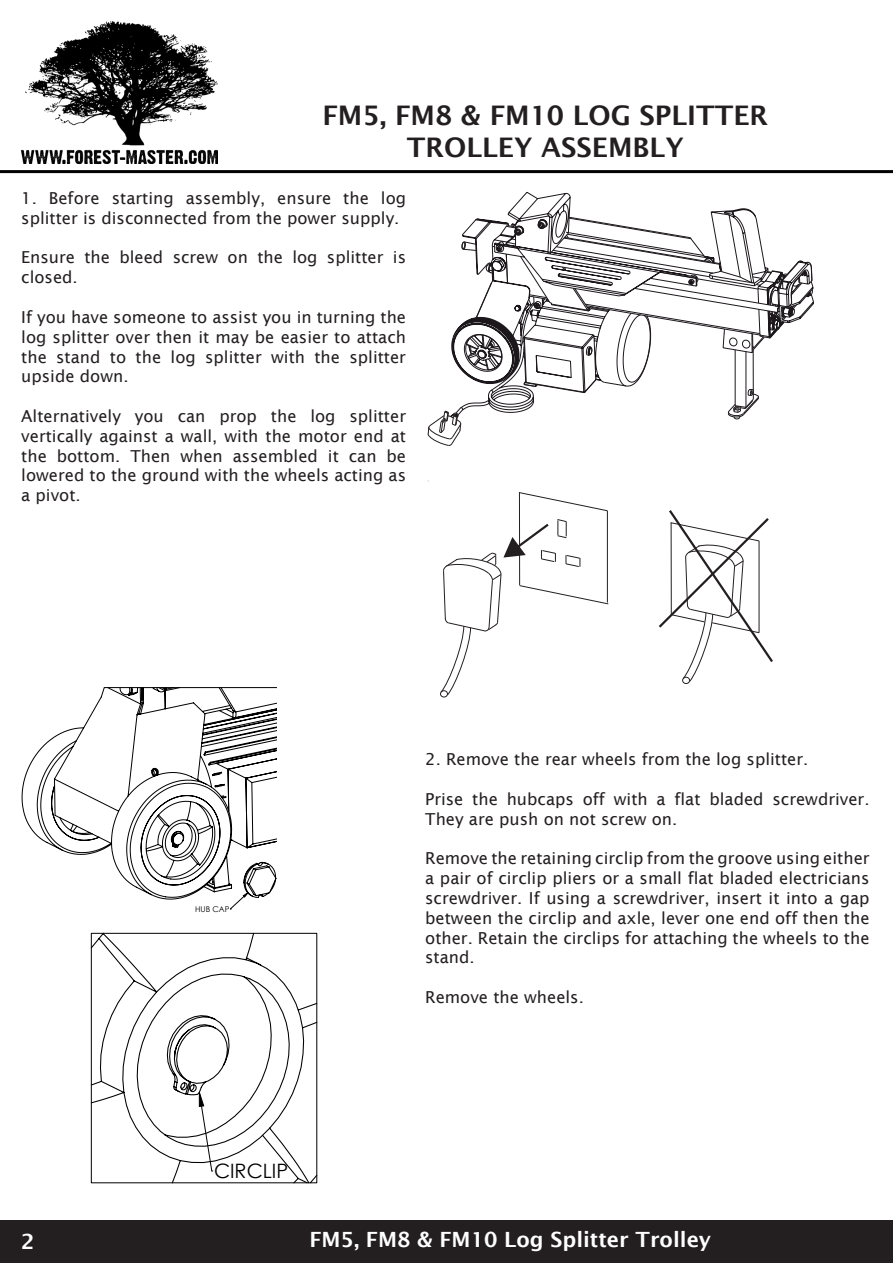
<style>
.page{position:relative;width:893px;height:1263px;background:#fff}
.page>*{position:absolute;margin:0;border:0;box-sizing:border-box;transform-origin:0 0}
.t1{font:600 27px/32.4px "Lucida Sans";color:#231f20;text-align:center}
.t2{font:600 21px "Lucida Sans";color:#fff}
.t3{font:19.8px "Century Gothic";color:#000}
.t4{font:16.5px/19.8px "Lucida Sans";color:#231f20}
.t5{font:7.95px "Century Gothic";color:#000}
</style>
<div class="page">
<hr style="left:0;top:170px;width:893px;height:3px;background:#000">
<img style="left:21px;top:21px;width:196px;height:143px">
<div style="left:0;top:1220px;width:893px;height:43px;background:#231f20"></div>
<svg style="left:509px;top:192px;width:304px;height:114px"></svg>
<svg style="left:507px;top:211px;width:303px;height:7px"></svg>
<svg style="left:428px;top:219px;width:384px;height:227px"></svg>
<svg style="left:518px;top:492px;width:90px;height:19px"></svg>
<hr style="left:607px;top:511px;width:1px;height:91px;background:#231f20">
<hr style="left:519px;top:492px;width:1px;height:93px;background:#231f20">
<div style="left:440px;top:690px;width:8px;height:7px;border:1px solid #231f20;border-radius:50%"></div>
<svg style="left:440px;top:519px;width:169px;height:176px"></svg>
<div style="left:682px;top:677px;width:8px;height:7px;border:1px solid #231f20;border-radius:50%"></div>
<svg style="left:659px;top:510px;width:114px;height:172px"></svg>
<svg style="left:230px;top:899px;width:12px;height:11px"></svg>
<svg style="left:22px;top:687px;width:254px;height:212px"></svg>
<svg style="left:90px;top:932px;width:228px;height:252px"></svg>
<h1 class="t1" style="left:322px;top:99px;width:447px">FM5, FM8 &amp; FM10 LOG SPLITTER<br>TROLLEY ASSEMBLY</h1>
<p class="t4" style="left:21px;top:188px;width:386px">1. Before starting assembly, ensure the log splitter is disconnected from the power supply.</p>
<p class="t4" style="left:21px;top:248px;width:386px">Ensure the bleed screw on the log splitter is closed.</p>
<p class="t4" style="left:21px;top:307px;width:386px;text-align:justify">If you have someone to assist you in turning the log splitter over then it may be easier to attach the stand to the log splitter with the splitter upside down.</p>
<p class="t4" style="left:21px;top:406px;width:386px;text-align:justify">Alternatively you can prop the log splitter vertically against a wall, with the motor end at the bottom. Then when assembled it can be lowered to the ground with the wheels acting as a pivot.</p>
<p class="t5" style="left:195px;top:903px;width:36px">HUB CAP</p>
<p class="t3" style="left:214px;top:1157px;width:76px">CIRCLIP</p>
<p class="t4" style="left:425px;top:750px;width:385px">2. Remove the rear wheels from the log splitter.</p>
<p class="t4" style="left:425px;top:789px;width:446px">Prise the hubcaps off with a flat bladed screwdriver.<br>They are push on not screw on.</p>
<p class="t4" style="left:425px;top:849px;width:446px;text-align:justify">Remove the retaining circlip from the groove using either a pair of circlip pliers or a small flat bladed electricians screwdriver. If using a screwdriver, insert it into a gap between the circlip and axle, lever one end off then the other. Retain the circlips for attaching the wheels to the stand.</p>
<p class="t4" style="left:425px;top:987px;width:160px">Remove the wheels.</p>
<p class="t2" style="left:21px;top:1230px;width:15px">2</p>
<p class="t2" style="left:309px;top:1228px;width:403px">FM5, FM8 &amp; FM10 Log Splitter Trolley</p>
</div>
